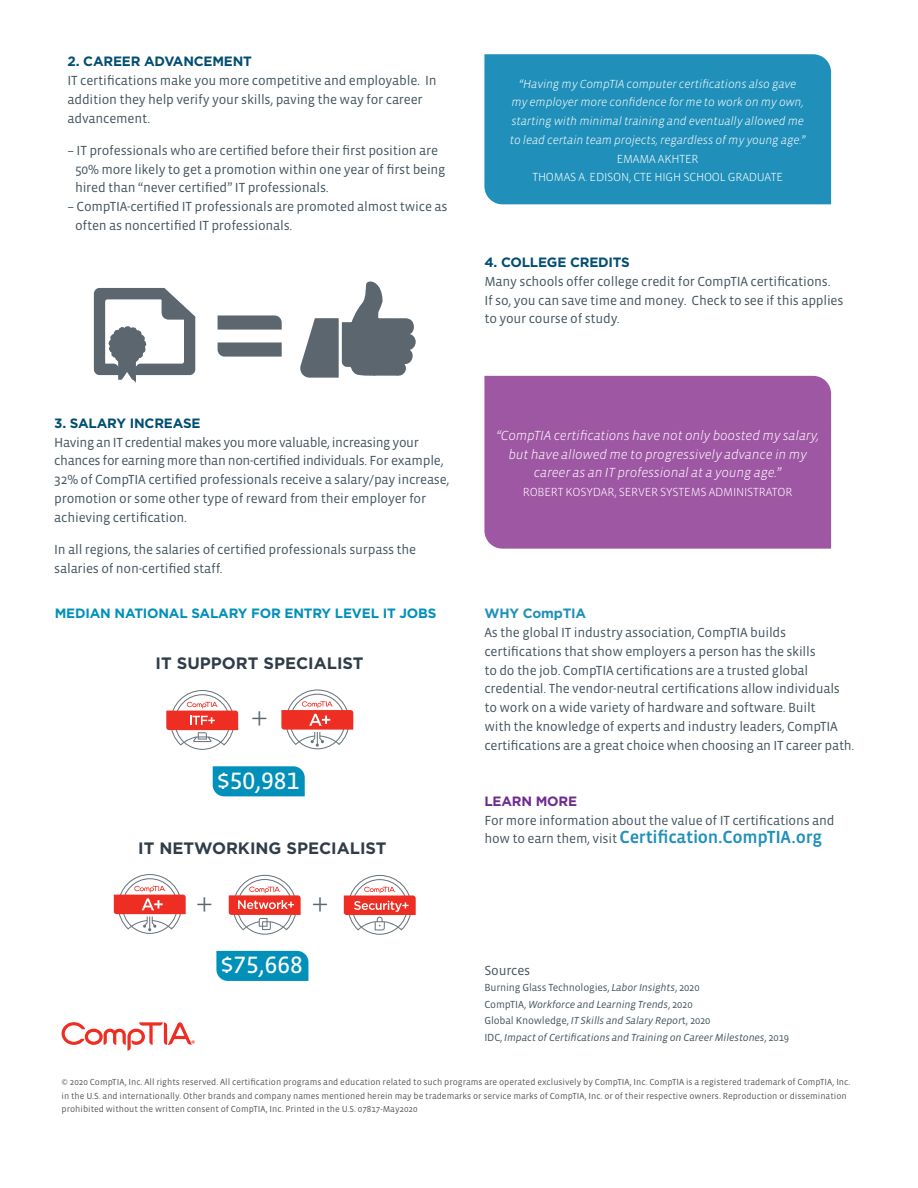
<style>
.page{position:relative;width:918px;height:1188px;background:#fff}
.page>*{position:absolute;margin:0;border:0;box-sizing:border-box;transform-origin:0 0}
.t1{font:300 30px "Gotham";color:#5a6670}
.t2{font:24.15px "Vista Sans OT";color:#fff;scale:1.05 1}
.t3{font:500 18px "Vista Sans OT";letter-spacing:-.015em;color:#2090ba}
.t4{font:700 16.5px "Gotham";color:#303d48}
.t5{font:13.5px/18.8px "Vista Sans OT";letter-spacing:-.015em;color:#45555f}
.Body{font:italic 300 13.5px/18.8px "Vista Sans OT";letter-spacing:-.015em;color:#fff;text-align:center}
.t6{font:700 13.5px "Gotham";letter-spacing:-.015em;color:#004e71}
.t7{font:700 13.5px "Gotham";letter-spacing:-.015em;color:#0090ba}
.t8{font:700 13.5px "Gotham";letter-spacing:-.015em;color:#2090ba}
.t9{font:700 13.5px "Gotham";letter-spacing:-.015em;color:#6e2a8e}
.Body-2{font:italic 300 12px/18.8px "Vista Sans OT";letter-spacing:-.015em;color:#fff;text-align:center}
.Body-3{font:300 12px "Vista Sans OT";letter-spacing:-.015em;color:#fff}
.t10{font:italic 10.5px "Vista Sans OT";letter-spacing:-.015em;color:#45555f}
.t11{font:10.5px "Vista Sans OT";letter-spacing:-.015em;color:#45555f}
.t12{font:9px/13.5px "Vista Sans OT";color:#57585a}
.s1{font-style:normal}
.s2{font-weight:400;font-size:13.5px;color:#45555f}
.s3{font-style:italic}
</style>
<div class="page">
<svg style="left:62px;top:1022px;width:133px;height:29px"></svg>
<div style="left:484px;top:54px;width:347px;height:150px;background:#2090ba"></div>
<div style="left:484px;top:376px;width:347px;height:173px;background:#9e57a3"></div>
<svg style="left:93px;top:288px;width:103px;height:94px"></svg>
<svg style="left:300px;top:281px;width:116px;height:97px"></svg>
<svg style="left:218px;top:315px;width:64px;height:15px"></svg>
<svg style="left:218px;top:343px;width:64px;height:14px"></svg>
<svg style="left:166px;top:690px;width:72px;height:60px"></svg>
<svg style="left:114px;top:874px;width:72px;height:60px"></svg>
<svg style="left:281px;top:689px;width:72px;height:60px"></svg>
<svg style="left:229px;top:875px;width:72px;height:60px"></svg>
<svg style="left:344px;top:875px;width:72px;height:60px"></svg>
<div style="left:213px;top:766px;width:92px;height:30px;background:#0090ba"></div>
<div style="left:216px;top:951px;width:92px;height:30px;background:#0090ba"></div>
<p class="t6" style="left:68px;top:53px;width:186px">2. CAREER ADVANCEMENT</p>
<p class="t5" style="left:68px;top:71px;width:371px">IT certifications make you more competitive and employable. In addition they help verify your skills, paving the way for career advancement.</p>
<p class="t5" style="left:75px;top:141px;width:372px;text-indent:-8px">– IT professionals who are certified before their first position are<br>50% more likely to get a promotion within one year of first being hired than “never certified” IT professionals.</p>
<p class="t5" style="left:75px;top:197px;width:374px;text-indent:-8px">– CompTIA-certified IT professionals are promoted almost twice as often as noncertified IT professionals.</p>
<p class="Body-2" style="left:510px;top:74px;width:297px">“Having my CompTIA computer certifications also gave my employer more confidence for me to work on my own, starting with minimal training and eventually allowed me to lead certain team projects, regardless of my young age.” <span class="s1">EMAMA AKHTER<br>THOMAS A. EDISON, CTE HIGH SCHOOL GRADUATE</span></p>
<p class="t6" style="left:484px;top:253px;width:147px">4. COLLEGE CREDITS</p>
<p class="t5" style="left:484px;top:272px;width:361px">Many schools offer college credit for CompTIA certifications.<br>If so, you can save time and money. Check to see if this applies to your course of study.</p>
<p class="t6" style="left:54px;top:414px;width:148px">3. SALARY INCREASE</p>
<p class="t5" style="left:54px;top:433px;width:397px">Having an IT credential makes you more valuable, increasing your chances for earning more than non-certified individuals. For example, 32% of CompTIA certified professionals receive a salary/pay increase, promotion or some other type of reward from their employer for achieving certification.</p>
<p class="t5" style="left:54px;top:540px;width:364px">In all regions, the salaries of certified professionals surpass the salaries of non-certified staff.</p>
<p class="t7" style="left:55px;top:605px;width:383px">MEDIAN NATIONAL SALARY FOR ENTRY LEVEL IT JOBS</p>
<p class="t4" style="left:156px;top:652px;width:210px">IT SUPPORT SPECIALIST</p>
<p class="t1" style="left:250px;top:699px;width:19px">+</p>
<p class="t2" style="left:217px;top:768px;width:80px">$50,981</p>
<p class="t4" style="left:138px;top:837px;width:250px">IT NETWORKING SPECIALIST</p>
<p class="t1" style="left:195px;top:885px;width:19px">+</p>
<p class="t1" style="left:311px;top:885px;width:19px">+</p>
<p class="t2" style="left:221px;top:953px;width:80px">$75,668</p>
<p class="Body" style="left:496px;top:426px;width:325px">“CompTIA certifications have not only boosted my salary, but have allowed me to progressively advance in my career as an IT professional at a young age.”</p>
<p class="Body-3" style="left:523px;top:486px;width:271px">ROBERT KOSYDAR, SERVER SYSTEMS ADMINISTRATOR</p>
<p class="t8" style="left:484px;top:605px;width:103px">WHY CompTIA</p>
<p class="t5" style="left:484px;top:623px;width:372px">As the global IT industry association, CompTIA builds certifications that show employers a person has the skills<br>to do the job. CompTIA certifications are a trusted global credential. The vendor-neutral certifications allow individuals to work on a wide variety of hardware and software. Built<br>with the knowledge of experts and industry leaders, CompTIA certifications are a great choice when choosing an IT career path.</p>
<p class="t9" style="left:484px;top:792px;width:94px">LEARN MORE</p>
<p class="t5" style="left:484px;top:811px;width:352px">For more information about the value of IT certifications and</p>
<p class="t3" style="left:484px;top:828px;width:339px"><span class="s2">how to earn them, visit</span> Certification.CompTIA.org</p>
<p class="t5" style="left:484px;top:961px;width:47px">Sources</p>
<p class="t11" style="left:484px;top:982px;width:217px">Burning Glass Technologies, <span class="s3">Labor Insights</span>, 2020</p>
<p class="t10" style="left:484px;top:999px;width:210px"><span class="s1">CompTIA,</span> Workforce and Learning Trends<span class="s1">, 2020</span></p>
<p class="t11" style="left:484px;top:1015px;width:228px">Global Knowledge, <span class="s3">IT Skills and Salary Repor</span>t, 2020</p>
<p class="t10" style="left:484px;top:1032px;width:306px"><span class="s1">IDC,</span> Impact of Certifications and Training on Career Milestones<span class="s1">, 2019</span></p>
<p class="t12" style="left:62px;top:1076px;width:790px">© 2020 CompTIA, Inc. All rights reserved. All certification programs and education related to such programs are operated exclusively by CompTIA, Inc. CompTIA is a registered trademark of CompTIA, Inc. in the U.S. and internationally. Other brands and company names mentioned herein may be trademarks or service marks of CompTIA, Inc. or of their respective owners. Reproduction or dissemination prohibited without the written consent of CompTIA, Inc. Printed in the U.S. 07817-May2020</p>
</div>
